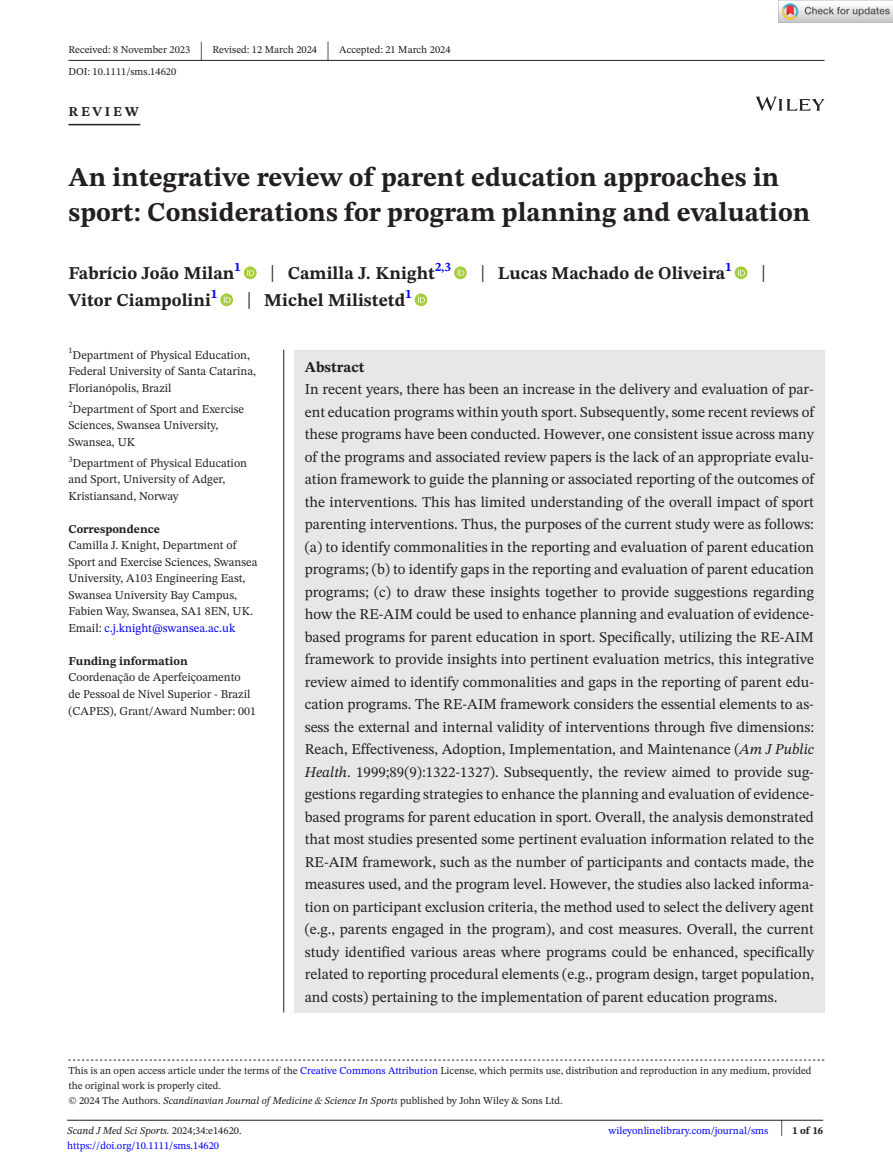
<style>
.page{position:relative;width:893px;height:1174px;background:#fff}
.page>*{position:absolute;margin:0;border:0;box-sizing:border-box;transform-origin:0 0}
.t1{font:700 27px/34.5px "STIX Two Text";color:#231f20}
.t2{font:25.65px "STIX Two Text";color:#231f20;scale:.49 1}
.t3{font:23.4px "STIX Two Text";color:#231f20;scale:.77 1}
.t4{font:700 18px "STIX Two Text";color:#231f20}
.t5{font:15px/22.5px "STIX Two Text";color:#231f20;text-align:justify}
.t6{font:700 15px "STIX Two Text";color:#231f20}
.t7{font:700 13.5px "STIX Two Text";letter-spacing:.2em;color:#231f20}
.t8{font:12px/16.5px "STIX Two Text";color:#231f20}
.t9{font:700 12px "STIX Two Text";color:#231f20}
.t10{font:10.5px/15px "STIX Two Text";color:#231f20}
.t11{font:10.5px "STIX Two Text";color:#00f}
.t12{font:italic 10.5px "STIX Two Text";color:#231f20}
.t13{font:700 10.5px "STIX Two Text";color:#231f20}
.s1{font-weight:400;font-size:23.4px}
.s2{color:#00f}
.s3{font-style:italic}
.s4{font-style:normal}
.s5{font-weight:400;font-size:22.2px}
</style>
<div class="page">
<hr style="left:67px;top:1119px;width:756px;height:1px;background:#231f20">
<svg style="left:756px;top:97px;width:68px;height:14px"></svg>
<hr style="left:68px;top:60px;width:756px;height:1px;background:#231f20">
<hr style="left:68px;top:124px;width:72px;height:1px;background:#231f20">
<svg style="left:244px;top:266px;width:13px;height:13px"></svg>
<svg style="left:247px;top:269px;width:7px;height:7px"></svg>
<svg style="left:454px;top:266px;width:13px;height:13px"></svg>
<svg style="left:457px;top:269px;width:7px;height:7px"></svg>
<div style="left:735px;top:266px;width:12px;height:13px;background:#a5cd39;border-radius:50%"></div>
<svg style="left:738px;top:269px;width:7px;height:7px"></svg>
<svg style="left:220px;top:293px;width:13px;height:13px"></svg>
<svg style="left:224px;top:296px;width:7px;height:7px"></svg>
<div style="left:415px;top:293px;width:12px;height:13px;background:#a5cd39;border-radius:50%"></div>
<svg style="left:418px;top:296px;width:7px;height:7px"></svg>
<svg style="left:68px;top:1059px;width:756px;height:1px"></svg>
<div style="left:294px;top:350px;width:530px;height:662px;background:#e6e7e9"></div>
<hr style="left:283px;top:350px;width:1px;height:662px;background:#231f20">
<img style="left:779px;top:0;width:114px;height:23px">
<p class="t10" style="left:68px;top:42px;width:123px">Received: 8 November 2023</p>
<h2 class="t2" style="left:200px;top:32px;width:8px">|</h2>
<p class="t10" style="left:213px;top:42px;width:106px">Revised: 12 March 2024</p>
<h2 class="t2" style="left:327px;top:32px;width:8px">|</h2>
<p class="t10" style="left:339px;top:42px;width:113px">Accepted: 21 March 2024</p>
<p class="t10" style="left:68px;top:64px;width:109px">DOI: 10.1111/sms.14620</p>
<p class="t7" style="left:68px;top:101px;width:72px">REVIEW</p>
<h1 class="t1" style="left:68px;top:161px;width:743px">An integrative review of parent education approaches in sport: Considerations for program planning and evaluation</h1>
<p class="t4" style="left:68px;top:260px;width:174px">Fabrício João Milan<sup>1</sup></p>
<p class="t4" style="left:270px;top:260px;width:182px"><span class="s1">|</span> Camilla J. Knight<sup>2,3</sup></p>
<p class="t4" style="left:480px;top:260px;width:253px"><span class="s1">|</span> Lucas Machado de Oliveira<sup>1</sup></p>
<h3 class="t3" style="left:761px;top:257px;width:8px">|</h3>
<p class="t4" style="left:68px;top:287px;width:150px">Vitor Ciampolini<sup>1</sup></p>
<p class="t4" style="left:247px;top:287px;width:166px"><span class="s1">|</span> Michel Milistetd<sup>1</sup></p>
<p class="t8" style="left:68px;top:346px;width:189px"><sup>1</sup>Department of Physical Education,<br>Federal University of Santa Catarina,<br>Florianópolis, Brazil</p>
<p class="t8" style="left:68px;top:400px;width:177px"><sup>2</sup>Department of Sport and Exercise<br>Sciences, Swansea University,<br>Swansea, UK</p>
<p class="t8" style="left:68px;top:454px;width:180px"><sup>3</sup>Department of Physical Education and Sport, University of Adger,<br>Kristiansand, Norway</p>
<p class="t9" style="left:68px;top:520px;width:93px">Correspondence</p>
<p class="t8" style="left:68px;top:537px;width:191px">Camilla J. Knight, Department of Sport and Exercise Sciences, Swansea University, A103 Engineering East, Swansea University Bay Campus, Fabien Way, Swansea, SA1 8EN, UK.<br>Email: <span class="s2">c.j.knight@swansea.ac.uk</span></p>
<p class="t9" style="left:68px;top:652px;width:121px">Funding information</p>
<p class="t8" style="left:68px;top:669px;width:189px">Coordenação de Aperfeiçoamento<br>de Pessoal de Nível Superior - Brazil (CAPES), Grant/Award Number: 001</p>
<p class="t6" style="left:305px;top:356px;width:61px">Abstract</p>
<p class="t5" style="left:305px;top:378px;width:511px">In recent years, there has been an increase in the delivery and evaluation of par&shy;ent education programs within youth sport. Subsequently, some recent reviews of these programs have been conducted. However, one consistent issue across many of the programs and associated review papers is the lack of an appropriate evalu&shy;ation framework to guide the planning or associated reporting of the outcomes of the interventions. This has limited understanding of the overall impact of sport parenting interventions. Thus, the purposes of the current study were as follows: (a) to identify commonalities in the reporting and evaluation of parent education programs; (b) to identify gaps in the reporting and evaluation of parent education programs; (c) to draw these insights together to provide suggestions regarding how the RE-AIM could be used to enhance planning and evaluation of evidence&shy;based programs for parent education in sport. Specifically, utilizing the RE-AIM framework to provide insights into pertinent evaluation metrics, this integrative review aimed to identify commonalities and gaps in the reporting of parent edu&shy;cation programs. The RE-AIM framework considers the essential elements to as&shy;sess the external and internal validity of interventions through five dimensions:<br>Reach, Effectiveness, Adoption, Implementation, and Maintenance (<span class="s3">Am J Public Health</span>. 1999;89(9):1322-1327). Subsequently, the review aimed to provide sug&shy;gestions regarding strategies to enhance the planning and evaluation of evidence&shy;based programs for parent education in sport. Overall, the analysis demonstrated that most studies presented some pertinent evaluation information related to the RE-AIM framework, such as the number of participants and contacts made, the measures used, and the program level. However, the studies also lacked informa&shy;tion on participant exclusion criteria, the method used to select the delivery agent (e.g., parents engaged in the program), and cost measures. Overall, the current study identified various areas where programs could be enhanced, specifically related to reporting procedural elements (e.g., program design, target population, and costs) pertaining to the implementation of parent education programs.</p>
<p class="t10" style="left:68px;top:1063px;width:745px">This is an open access article under the terms of the <span class="s2">Creative Commons Attribution</span> License, which permits use, distribution and reproduction in any medium, provided the original work is properly cited.<br>© 2024 The Authors. <span class="s3">Scandinavian Journal of Medicine &amp; Science In Sports</span> published by John Wiley &amp; Sons Ltd.</p>
<p class="t12" style="left:67px;top:1123px;width:176px">Scand J Med Sci Sports. <span class="s4">2024;34:e14620.</span></p>
<p class="t13" style="left:780px;top:1123px;width:45px"><span class="s5">|</span> 1 of 16</p>
<p class="t11" style="left:67px;top:1138px;width:153px">https://doi.org/10.1111/sms.14620</p>
<p class="t11" style="left:608px;top:1123px;width:161px">wileyonlinelibrary.com/journal/sms</p>
</div>
